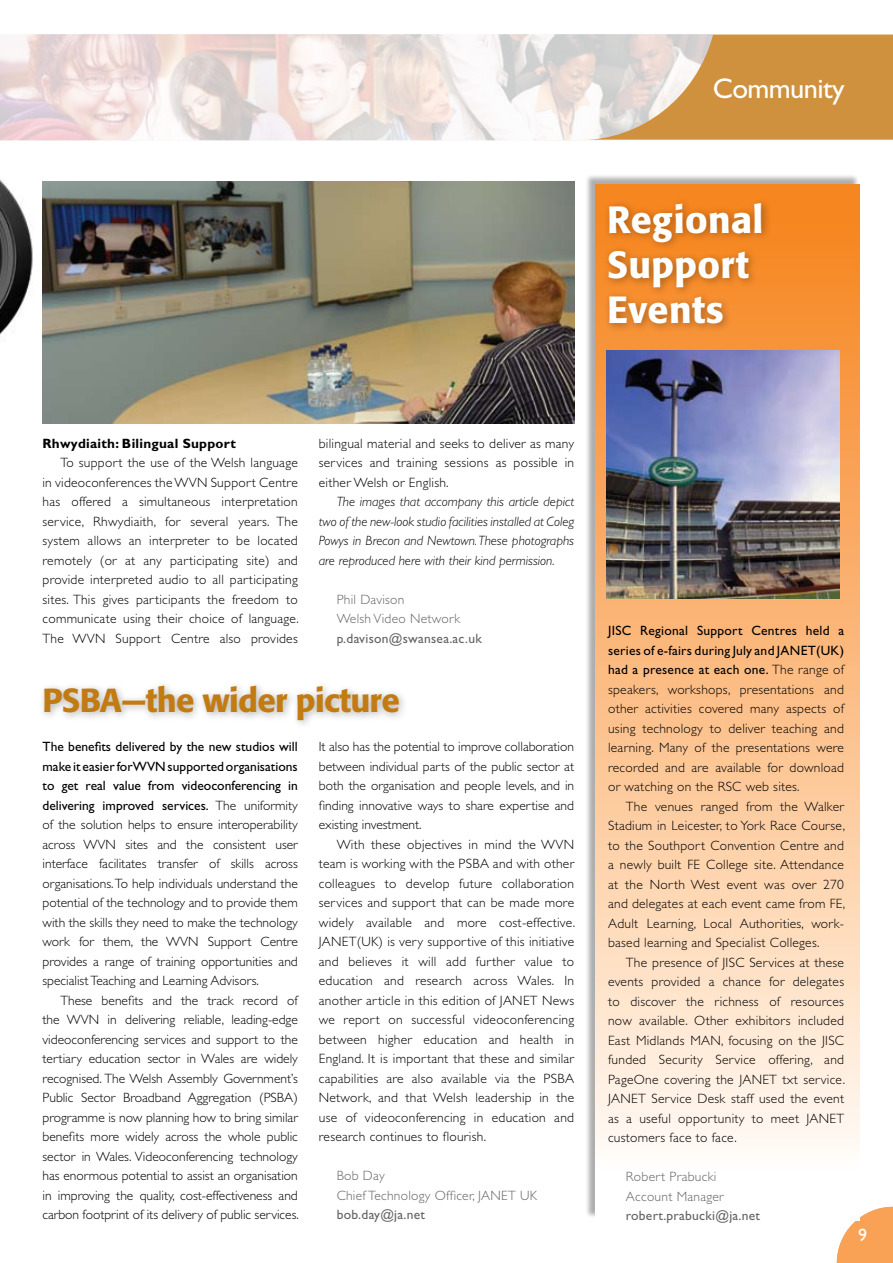
<style>
.page{position:relative;width:893px;height:1263px;background:#fff}
.page>*{position:absolute;margin:0;border:0;box-sizing:border-box;transform-origin:0 0}
.t1{font:500 37.5px/45px "Formata";letter-spacing:.01em;color:#fff}
.t2{font:500 33px "Formata";letter-spacing:-.02em;color:#c27b13}
.t3{font:28.5px "Gill Sans";letter-spacing:-.02em;color:#fff}
.t4{font:18px "Gill Sans";color:#fff}
.t5{font:300 13.5px/19.5px "Gill Sans";letter-spacing:.02em;color:#000;text-align:justify}
.t6{font:italic 300 13.5px/19.5px "Gill Sans";color:#000;text-align:justify}
.t7{font:300 13.5px/19.5px "Gill Sans";letter-spacing:.02em;color:#636467}
.t8{font:13.5px "Gill Sans";letter-spacing:.02em;color:#636467}
.t9{font:700 13.5px "Gill Sans";letter-spacing:.02em;color:#000}
.s1{font-weight:400}
</style>
<div class="page">
<img style="left:0;top:179px;width:47px;height:207px">
<svg style="left:837px;top:1207px;width:56px;height:56px;background:#f9a861"></svg>
<div style="left:713px;top:34px;width:180px;height:106px;background:#cf913e"></div>
<svg style="left:0;top:34px;width:713px;height:106px"></svg>
<img style="left:43px;top:182px;width:531px;height:242px">
<div style="left:585px;top:173px;width:281px;height:1053px;background:#000;opacity:.32"></div>
<div style="left:595px;top:185px;width:265px;height:1035px;background:linear-gradient(to bottom,#f68015,#fff)"></div>
<div style="left:602px;top:196px;width:270px;height:162px;background:#000;opacity:.31"></div>
<div style="left:38px;top:679px;width:538px;height:162px;background:#000;opacity:.31"></div>
<img style="left:607px;top:351px;width:233px;height:247px">
<h3 class="t3" style="left:713px;top:72px;width:133px">Community</h3>
<h3 class="t3" style="left:777px;top:72px;width:68px">News</h3>
<h1 class="t1" style="left:607px;top:197px;width:158px">Regional<br>Support<br>Events</h1>
<p class="t9" style="left:43px;top:435px;width:195px">Rhwydiaith: Bilingual Support</p>
<p class="t5" style="left:43px;top:453px;width:258px;text-indent:18px">To support the use of the Welsh language in videoconferences the WVN Support Centre has offered a simultaneous interpretation service, Rhwydiaith, for several years. The system allows an interpreter to be located remotely (or at any participating site) and provide interpreted audio to all participating sites. This gives participants the freedom to communicate using their choice of language.<br>The WVN Support Centre also provides</p>
<p class="t5" style="left:319px;top:434px;width:257px">bilingual material and seeks to deliver as many services and training sessions as possible in either Welsh or English.</p>
<p class="t6" style="left:319px;top:492px;width:257px;text-indent:18px">The images that accompany this article depict two of the new-look studio facilities installed at Coleg Powys in Brecon and Newtown. These photographs are reproduced here with their kind permission.</p>
<p class="t7" style="left:337px;top:590px;width:125px">Phil Davison<br>Welsh Video Network</p>
<p class="t8" style="left:337px;top:630px;width:147px">p.davison@swansea.ac.uk</p>
<h2 class="t2" style="left:43px;top:680px;width:359px">PSBA—the wider picture</h2>
<p class="t5" style="left:43px;top:737px;width:257px"><span class="s1">The benefits delivered by the new studios will make it easier for WVN supported organisations to get real value from videoconferencing in delivering improved services.</span> The uniformity of the solution helps to ensure interoperability across WVN sites and the consistent user interface facilitates transfer of skills across organisations. To help individuals understand the potential of the technology and to provide them with the skills they need to make the technology work for them, the WVN Support Centre provides a range of training opportunities and specialist Teaching and Learning Advisors.</p>
<p class="t5" style="left:43px;top:991px;width:258px;text-indent:18px">These benefits and the track record of the WVN in delivering reliable, leading-edge videoconferencing services and support to the tertiary education sector in Wales are widely recognised. The Welsh Assembly Government’s Public Sector Broadband Aggregation (PSBA) programme is now planning how to bring similar benefits more widely across the whole public sector in Wales. Videoconferencing technology has enormous potential to assist an organisation in improving the quality, cost-effectiveness and carbon footprint of its delivery of public services.</p>
<p class="t5" style="left:319px;top:737px;width:257px">It also has the potential to improve collaboration between individual parts of the public sector at both the organisation and people levels, and in finding innovative ways to share expertise and existing investment.</p>
<p class="t5" style="left:319px;top:835px;width:258px;text-indent:18px">With these objectives in mind the WVN team is working with the PSBA and with other colleagues to develop future collaboration services and support that can be made more widely available and more cost-effective.<br>JANET(UK) is very supportive of this initiative and believes it will add further value to education and research across Wales. In another article in this edition of JANET News we report on successful videoconferencing between higher education and health in England. It is important that these and similar capabilities are also available via the PSBA Network, and that Welsh leadership in the use of videoconferencing in education and research continues to flourish.</p>
<p class="t7" style="left:337px;top:1166px;width:202px">Bob Day<br>Chief Technology Officer, JANET UK</p>
<p class="t8" style="left:337px;top:1207px;width:90px">bob.day@ja.net</p>
<p class="t5" style="left:608px;top:621px;width:238px"><span class="s1">JISC Regional Support Centres held a series of e-fairs during July and JANET(UK) had a presence at each one.</span> The range of speakers, workshops, presentations and other activities covered many aspects of using technology to deliver teaching and learning. Many of the presentations were recorded and are available for download or watching on the RSC web sites.</p>
<p class="t5" style="left:608px;top:796px;width:239px;text-indent:18px">The venues ranged from the Walker Stadium in Leicester, to York Race Course, to the Southport Convention Centre and a newly built FE College site. Attendance at the North West event was over 270 and delegates at each event came from FE, Adult Learning, Local Authorities, work&shy;based learning and Specialist Colleges.</p>
<p class="t5" style="left:608px;top:952px;width:239px;text-indent:18px">The presence of JISC Services at these events provided a chance for delegates to discover the richness of resources now available. Other exhibitors included East Midlands MAN, focusing on the JISC funded Security Service offering, and PageOne covering the JANET txt service.<br>JANET Service Desk staff used the event as a useful opportunity to meet JANET customers face to face.</p>
<p class="t7" style="left:626px;top:1167px;width:99px">Robert Prabucki<br>Account Manager</p>
<p class="t8" style="left:626px;top:1208px;width:136px">robert.prabucki@ja.net</p>
<h3 class="t4" style="left:858px;top:1225px;width:10px">9</h3>
</div>
